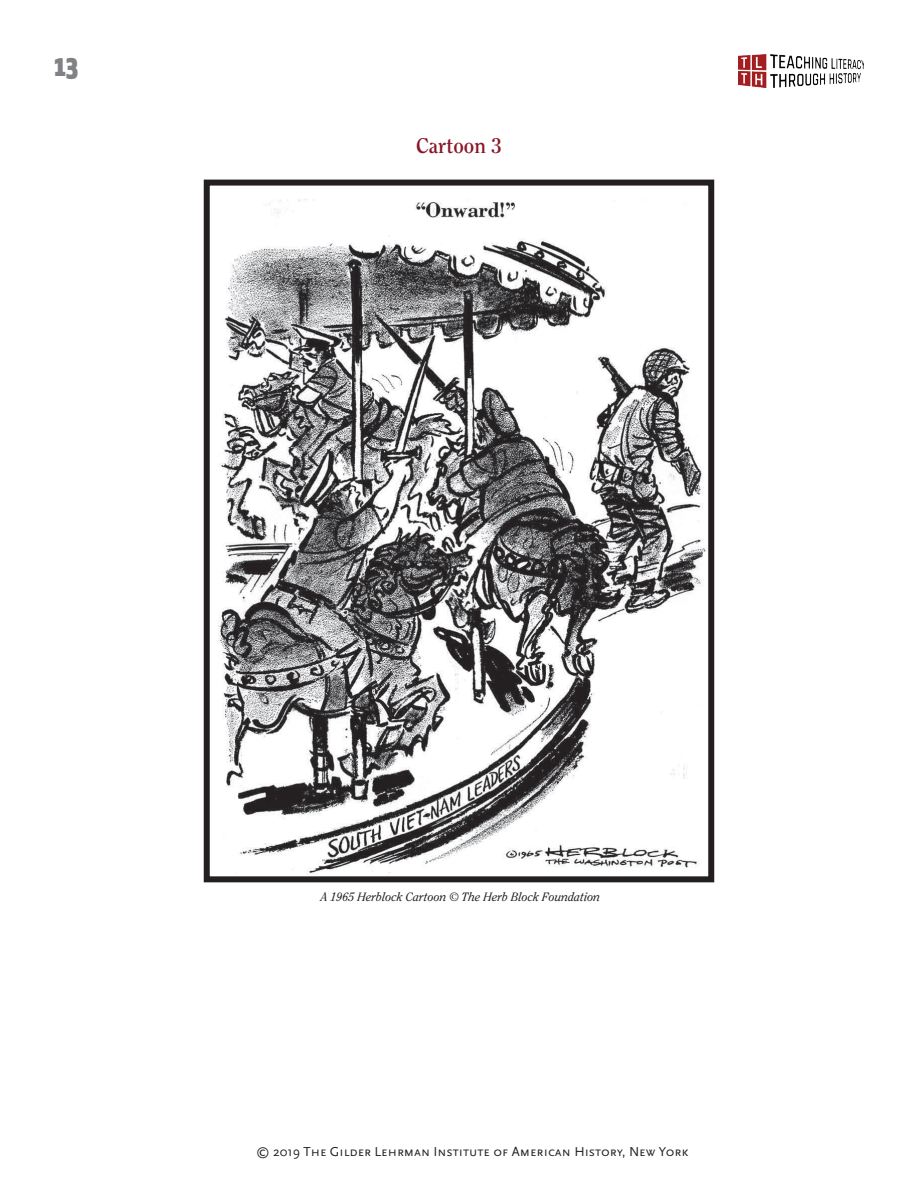
<style>
.page{position:relative;width:918px;height:1188px;background:#fff}
.page>*{position:absolute;margin:0;border:0;box-sizing:border-box;transform-origin:0 0}
.t1{font:900 30px "Solex";color:#808285}
.t2{font:700 21px "Clearface";color:#891629}
.t3{font:13.5px "Scala Sans Caps";color:#231f20}
.t4{font:italic 12px "Clearface";color:#231f20}
</style>
<div class="page">
<img style="left:739px;top:54px;width:125px;height:34px">
<img style="left:218px;top:199px;width:488px;height:676px">
<div style="left:204px;top:180px;width:510px;height:702px;border:6px solid #231f20"></div>
<h1 class="t1" style="left:54px;top:44px;width:26px">13</h1>
<h2 class="t2" style="left:416px;top:133px;width:87px">Cartoon 3</h2>
<p class="t4" style="left:321px;top:890px;width:281px">A 1965 Herblock Cartoon © The Herb Block Foundation</p>
<p class="t3" style="left:256px;top:1143px;width:434px">© 2019 The Gilder Lehrman Institute of American History, New York</p>
</div>
